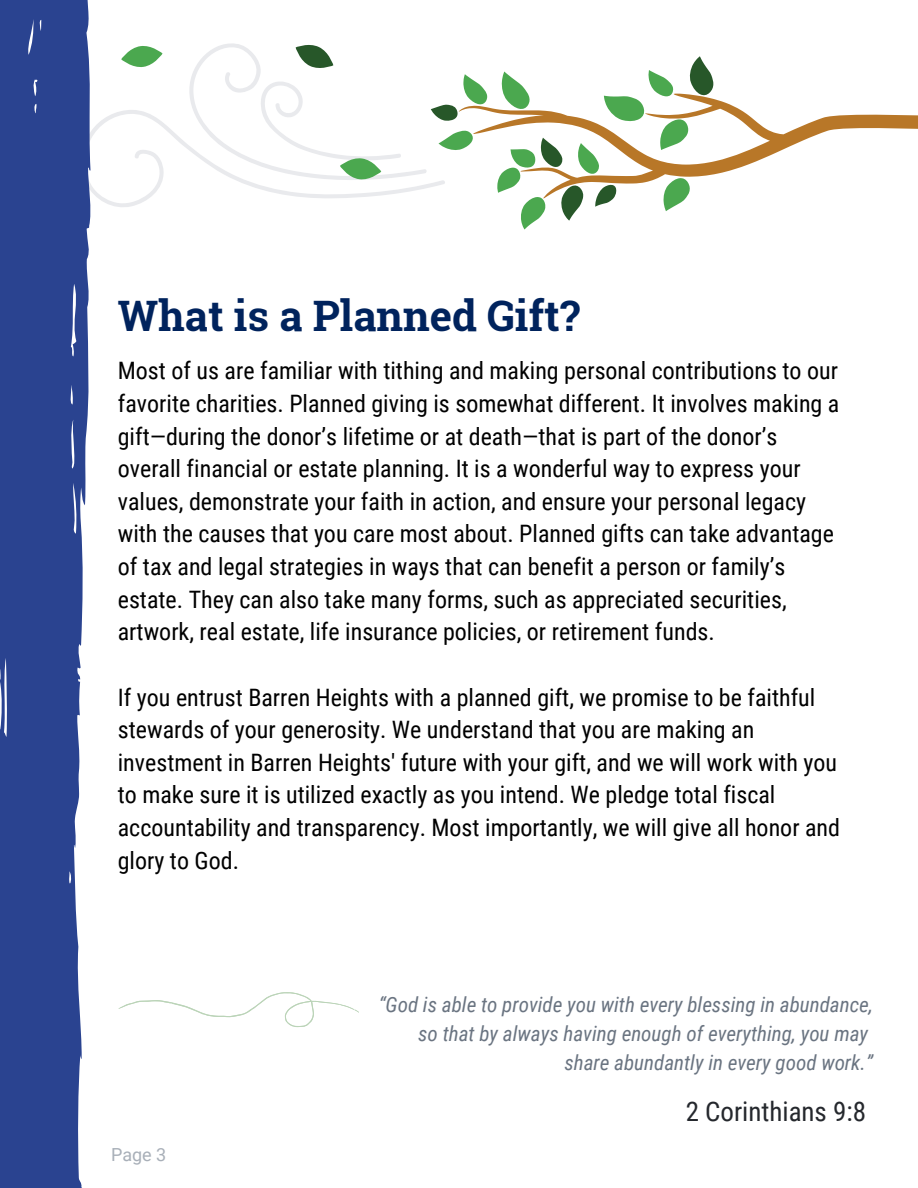
<style>
.page{position:relative;width:918px;height:1188px;background:#fff}
.page>*{position:absolute;margin:0;border:0;box-sizing:border-box;transform-origin:0 0}
.t1{font:700 42px "Roboto Slab";color:#00235d}
.t2{font:27px "Roboto Condensed";color:#25282d}
.t3{font:24px/32.7px "Roboto Condensed";color:#000}
.t4{font:italic 21px "Roboto Condensed";color:#6a7481}
.t5{font:18px "Roboto";color:#a8afb8}
</style>
<div class="page">
<svg style="left:189px;top:43px;width:63px;height:56px"></svg>
<svg style="left:91px;top:99px;width:354px;height:108px"></svg>
<svg style="left:431px;top:74px;width:56px;height:47px"></svg>
<svg style="left:439px;top:129px;width:20px;height:22px"></svg>
<svg style="left:501px;top:56px;width:212px;height:173px"></svg>
<svg style="left:459px;top:93px;width:459px;height:106px"></svg>
<svg style="left:252px;top:45px;width:160px;height:137px"></svg>
<svg style="left:121px;top:46px;width:42px;height:21px"></svg>
<svg style="left:0;top:0;width:91px;height:1188px;background:#3e559a"></svg>
<svg style="left:119px;top:992px;width:240px;height:35px"></svg>
<p class="t1" style="left:118px;top:287px;width:464px">What is a Planned Gift?</p>
<p class="t3" style="left:118px;top:355px;width:723px">Most of us are familiar with tithing and making personal contributions to our favorite charities. Planned giving is somewhat different. It involves making a gift—during the donor’s lifetime or at death—that is part of the donor’s overall financial or estate planning. It is a wonderful way to express your values, demonstrate your faith in action, and ensure your personal legacy with the causes that you care most about. Planned gifts can take advantage of tax and legal strategies in ways that can benefit a person or family’s estate. They can also take many forms, such as appreciated securities, artwork, real estate, life insurance policies, or retirement funds.</p>
<p class="t3" style="left:118px;top:681px;width:724px">If you entrust Barren Heights with a planned gift, we promise to be faithful stewards of your generosity. We understand that you are making an investment in Barren Heights' future with your gift, and we will work with you to make sure it is utilized exactly as you intend. We pledge total fiscal accountability and transparency. Most importantly, we will give all honor and glory to God.</p>
<p class="t4" style="left:379px;top:992px;width:496px">“God is able to provide you with every blessing in abundance,</p>
<p class="t4" style="left:418px;top:1021px;width:451px">so that by always having enough of everything, you may</p>
<p class="t4" style="left:564px;top:1051px;width:310px">share abundantly in every good work.”</p>
<p class="t5" style="left:111px;top:1144px;width:57px">Page 3</p>
<p class="t2" style="left:686px;top:1095px;width:182px">2 Corinthians 9:8</p>
</div>
